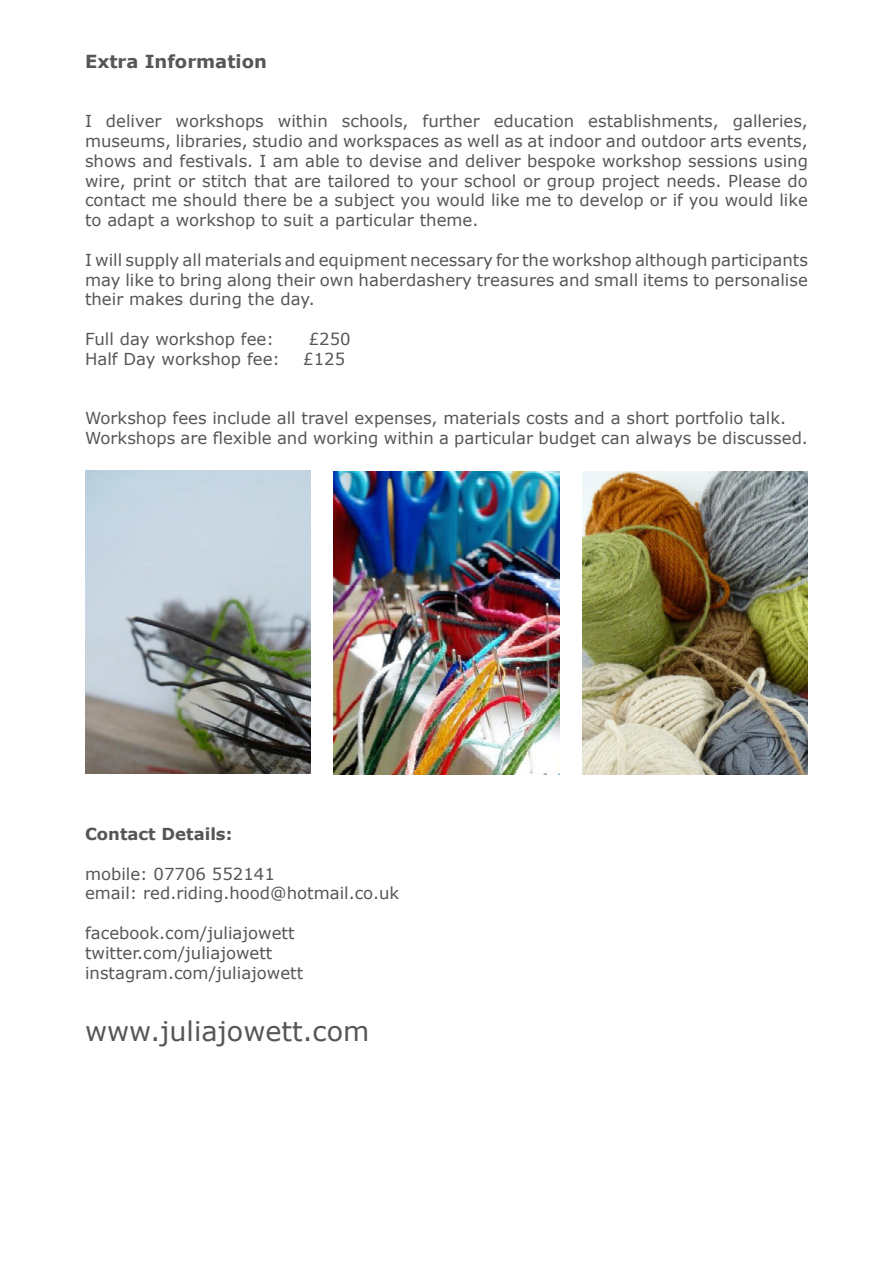
<style>
.page{position:relative;width:893px;height:1263px;background:#fff}
.page>*{position:absolute;margin:0;border:0;box-sizing:border-box;transform-origin:0 0}
.t1{font:27px "Verdana";color:#585555}
.t2{font:700 18px "Verdana";color:#585555}
.t3{font:16.5px/19.8px "Verdana";color:#585555}
.t4{font:700 16.5px "Verdana";color:#585555}
</style>
<div class="page">
<img style="left:85px;top:471px;width:225px;height:302px">
<img style="left:583px;top:472px;width:225px;height:302px">
<img style="left:334px;top:472px;width:225px;height:302px">
<p class="t2" style="left:85px;top:48px;width:183px">Extra Information</p>
<p class="t3" style="left:85px;top:111px;width:724px;text-align:justify">I deliver workshops within schools, further education establishments, galleries, museums, libraries, studio and workspaces as well as at indoor and outdoor arts events, shows and festivals. I am able to devise and deliver bespoke workshop sessions using wire, print or stitch that are tailored to your school or group project needs. Please do contact me should there be a subject you would like me to develop or if you would like to adapt a workshop to suit a particular theme.</p>
<p class="t3" style="left:85px;top:250px;width:724px;text-align:justify">I will supply all materials and equipment necessary for the workshop although participants may like to bring along their own haberdashery treasures and small items to personalise their makes during the day.</p>
<p class="t3" style="left:85px;top:329px;width:190px">Full day workshop fee:</p>
<p class="t3" style="left:309px;top:329px;width:43px">£250</p>
<p class="t3" style="left:85px;top:349px;width:196px">Half Day workshop fee:</p>
<p class="t3" style="left:303px;top:349px;width:43px">£125</p>
<p class="t3" style="left:85px;top:408px;width:724px">Workshop fees include all travel expenses, materials costs and a short portfolio talk.<br>Workshops are flexible and working within a particular budget can always be discussed.</p>
<p class="t4" style="left:85px;top:822px;width:149px">Contact Details:</p>
<p class="t3" style="left:85px;top:863px;width:316px">mobile: 07706 552141<br>email: red.riding.hood@hotmail.co.uk</p>
<p class="t3" style="left:85px;top:923px;width:220px">facebook.com/juliajowett twitter.com/juliajowett instagram.com/juliajowett</p>
<h1 class="t1" style="left:85px;top:1013px;width:286px">www.juliajowett.com</h1>
</div>
